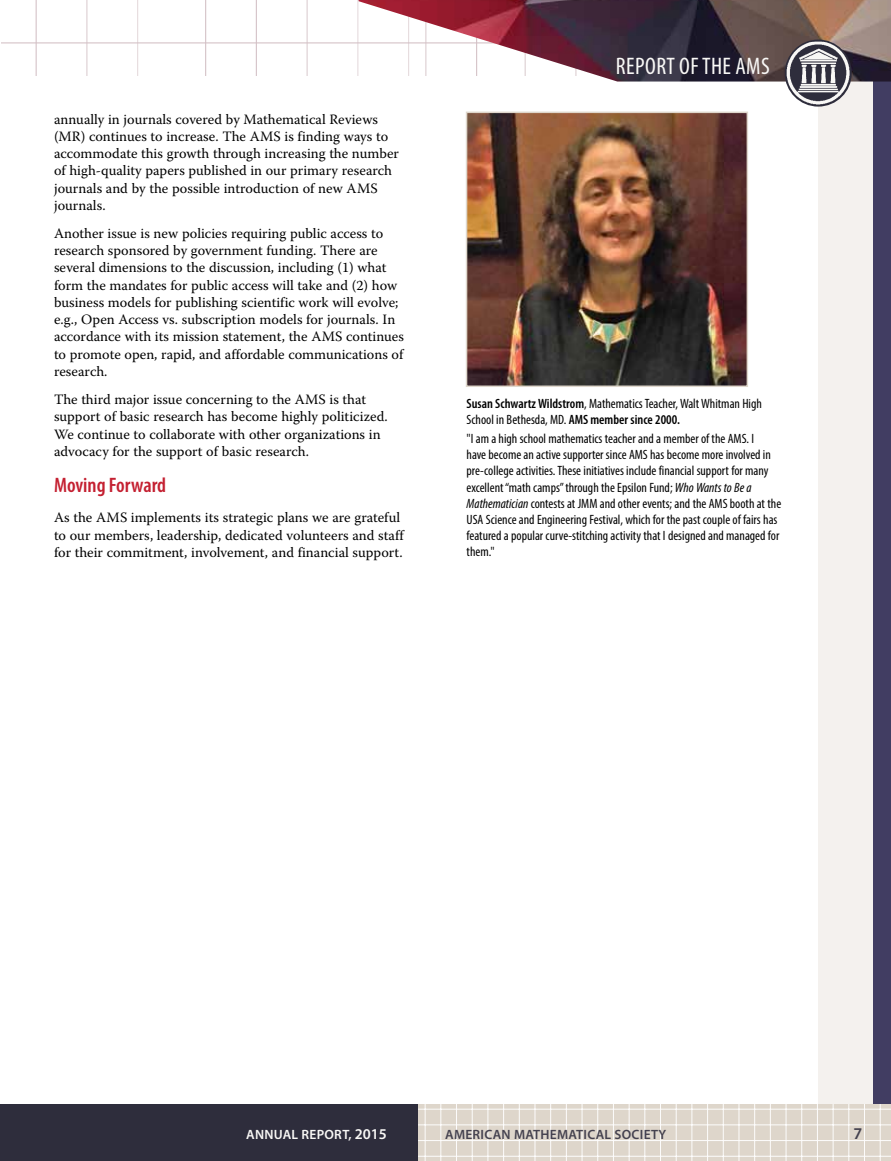
<style>
.page{position:relative;width:891px;height:1161px;background:#fff}
.page>*{position:absolute;margin:0;border:0;box-sizing:border-box;transform-origin:0 0}
.t1{font:condensed 24px "Myriad Pro";letter-spacing:.02em;color:#f9f8f6}
.t2{font:600 condensed 21px "Myriad Pro";color:#c42031}
.t3{font:600 16.5px "Myriad Pro";color:#44414e}
.t4{font:14.25px/17.2px "Warnock Pro";color:#000}
.t5{font:condensed 13.5px/16.2px "Myriad Pro";color:#000}
.t6{font:600 13.5px "Myriad Pro";letter-spacing:.02em;color:#45424f}
.t7{font:600 13.5px "Myriad Pro";letter-spacing:.02em;color:#f9f8f6}
.s1{font-weight:600}
.s2{font-style:italic}
.s3{font-size:15px}
</style>
<div class="page">
<img style="left:2px;top:0;width:357px;height:75px">
<div style="left:818px;top:78px;width:72px;height:1026px;background:#f4f1ee"></div>
<div style="left:873px;top:0;width:18px;height:1161px;background:#413d62"></div>
<img style="left:359px;top:0;width:532px;height:82px">
<div style="left:0;top:1104px;width:419px;height:57px;background:#2e2d3c"></div>
<div style="left:418px;top:1104px;width:473px;height:57px;background:#ded6cb"></div>
<hr style="left:418px;top:1104px;width:1px;height:57px;background:#fff">
<hr style="left:425px;top:1104px;width:1px;height:57px;background:#fff">
<hr style="left:441px;top:1104px;width:1px;height:57px;background:#fff">
<hr style="left:456px;top:1104px;width:1px;height:57px;background:#fff">
<hr style="left:472px;top:1104px;width:1px;height:57px;background:#fff">
<hr style="left:488px;top:1104px;width:1px;height:57px;background:#fff">
<hr style="left:503px;top:1104px;width:1px;height:57px;background:#fff">
<hr style="left:519px;top:1104px;width:1px;height:57px;background:#fff">
<hr style="left:535px;top:1104px;width:1px;height:57px;background:#fff">
<hr style="left:550px;top:1104px;width:1px;height:57px;background:#fff">
<hr style="left:566px;top:1104px;width:1px;height:57px;background:#fff">
<hr style="left:582px;top:1104px;width:1px;height:57px;background:#fff">
<hr style="left:598px;top:1104px;width:1px;height:57px;background:#fff">
<hr style="left:613px;top:1104px;width:1px;height:57px;background:#fff">
<hr style="left:629px;top:1104px;width:1px;height:57px;background:#fff">
<hr style="left:645px;top:1104px;width:1px;height:57px;background:#fff">
<hr style="left:660px;top:1104px;width:1px;height:57px;background:#fff">
<hr style="left:676px;top:1104px;width:1px;height:57px;background:#fff">
<hr style="left:692px;top:1104px;width:1px;height:57px;background:#fff">
<hr style="left:707px;top:1104px;width:1px;height:57px;background:#fff">
<hr style="left:723px;top:1104px;width:1px;height:57px;background:#fff">
<hr style="left:739px;top:1104px;width:1px;height:57px;background:#fff">
<hr style="left:754px;top:1104px;width:1px;height:57px;background:#fff">
<hr style="left:770px;top:1104px;width:1px;height:57px;background:#fff">
<hr style="left:786px;top:1104px;width:1px;height:57px;background:#fff">
<hr style="left:801px;top:1104px;width:1px;height:57px;background:#fff">
<hr style="left:817px;top:1104px;width:1px;height:57px;background:#fff">
<hr style="left:833px;top:1104px;width:1px;height:57px;background:#fff">
<hr style="left:849px;top:1104px;width:1px;height:57px;background:#fff">
<hr style="left:864px;top:1104px;width:1px;height:57px;background:#fff">
<hr style="left:880px;top:1104px;width:1px;height:57px;background:#fff">
<hr style="left:418px;top:1160px;width:473px;height:1px;background:#fff">
<hr style="left:418px;top:1156px;width:473px;height:1px;background:#fff">
<hr style="left:418px;top:1140px;width:473px;height:1px;background:#fff">
<hr style="left:418px;top:1125px;width:473px;height:1px;background:#fff">
<hr style="left:418px;top:1109px;width:473px;height:1px;background:#fff">
<hr style="left:418px;top:1104px;width:473px;height:1px;background:#fff">
<hr style="left:890px;top:1104px;width:1px;height:57px;background:#fff">
<img style="left:785px;top:42px;width:67px;height:65px">
<img style="left:469px;top:115px;width:276px;height:269px">
<div style="left:466px;top:112px;width:282px;height:275px;border:2px solid #ded6cb"></div>
<p class="t4" style="left:54px;top:110px;width:347px">annually in journals covered by Mathematical Reviews (MR) continues to increase. The AMS is finding ways to accommodate this growth through increasing the number of high-quality papers published in our primary research journals and by the possible introduction of new AMS journals.</p>
<p class="t4" style="left:54px;top:224px;width:352px">Another issue is new policies requiring public access to research sponsored by government funding. There are several dimensions to the discussion, including (1) what form the mandates for public access will take and (2) how business models for publishing scientific work will evolve; e.g., Open Access vs. subscription models for journals. In accordance with its mission statement, the AMS continues to promote open, rapid, and affordable communications of research.</p>
<p class="t4" style="left:54px;top:390px;width:335px">The third major issue concerning to the AMS is that support of basic research has become highly politicized.<br>We continue to collaborate with other organizations in advocacy for the support of basic research.</p>
<h2 class="t2" style="left:54px;top:472px;width:114px">Moving Forward</h2>
<p class="t4" style="left:54px;top:509px;width:351px">As the AMS implements its strategic plans we are grateful to our members, leadership, dedicated volunteers and staff for their commitment, involvement, and financial support.</p>
<h1 class="t1" style="left:616px;top:52px;width:155px">REPORT OF THE AMS</h1>
<p class="t5" style="left:467px;top:395px;width:297px"><span class="s1">Susan Schwartz Wildstrom</span>, Mathematics Teacher, Walt Whitman High<br>School in Bethesda, MD. <span class="s1">AMS member since 2000.</span></p>
<p class="t5" style="left:467px;top:430px;width:316px">"I am a high school mathematics teacher and a member of the AMS. I<br>have become an active supporter since AMS has become more involved in pre-college activities. These initiatives include financial support for many excellent “math camps” through the Epsilon Fund; <span class="s2">Who Wants to Be a Mathematician</span> contests at JMM and other events; and the AMS booth at the USA Science and Engineering Festival, which for the past couple of fairs has featured a popular curve-stitching activity that I designed and managed for them."</p>
<p class="t7" style="left:246px;top:1125px;width:142px">ANNUAL REPORT, <span class="s3">2015</span></p>
<p class="t6" style="left:445px;top:1125px;width:223px">AMERICAN MATHEMATICAL SOCIETY</p>
<p class="t3" style="left:854px;top:1123px;width:10px">7</p>
</div>
